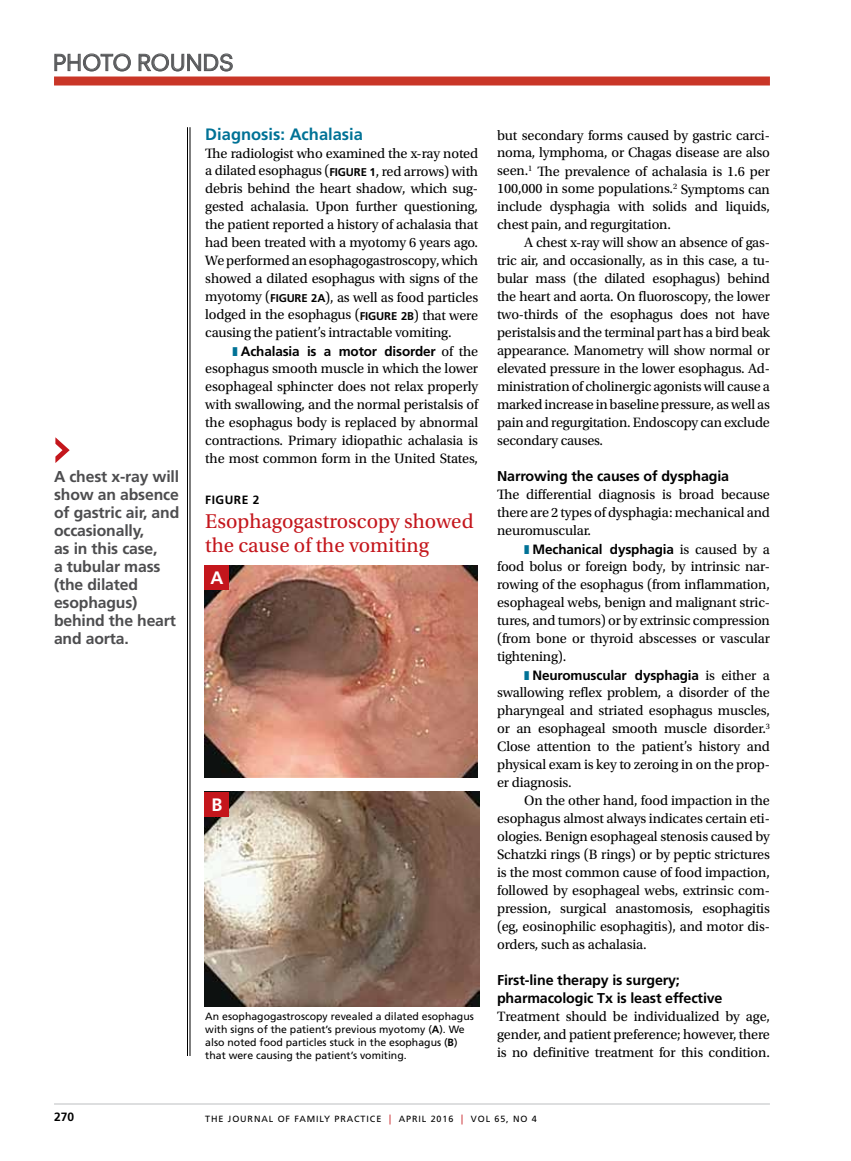
<style>
.page{position:relative;width:851px;height:1161px;background:#fff}
.page>*{position:absolute;margin:0;border:0;box-sizing:border-box;transform-origin:0 0}
.t1{font:21.75px "Neuzeit SLT Std";color:#58595b}
.t2{font:21px/24px "Utopia Std";color:#c4161c}
.t3{font:700 18px "Frutiger LT Std";color:#fff}
.t4{font:700 16.5px "Frutiger LT Std";color:#007296}
.t5{font:700 15.75px/18px "Frutiger LT Std";letter-spacing:-.01em;color:#4d4d4f}
.t6{font:14.25px/18px "Utopia Std";letter-spacing:-.01em;color:#000;text-align:justify}
.t7{font:700 14.25px/18px "Frutiger LT Std";letter-spacing:-.01em;color:#000}
.t8{font:700 13.5px "Frutiger LT Std";letter-spacing:-.01em;color:#000}
.t9{font:700 12px "Frutiger LT Std";letter-spacing:.04em;color:#000}
.t10{font:10.5px/12.8px "Frutiger LT Std";color:#000}
.t11{font:9px "Frutiger LT Std";letter-spacing:.1em;color:#000}
.s1{font-family:"Frutiger LT Std";font-weight:700;font-size:11.25px}
.s2{color:#007296}
.s3{font-family:"Utopia Std";font-weight:400;font-size:14.25px}
.s4{font-weight:700}
.s5{font-size:9.9px;color:#c4161c}
</style>
<div class="page">
<div style="left:54px;top:77px;width:716px;height:9px;background:#c93627"></div>
<hr style="left:54px;top:1104px;width:716px;height:1px;background:#bcbec0">
<svg style="left:54px;top:53px;width:77px;height:19px"></svg>
<svg style="left:138px;top:53px;width:95px;height:19px"></svg>
<hr style="left:190px;top:127px;width:1px;height:929px;background:#000">
<hr style="left:187px;top:127px;width:1px;height:929px;background:#000">
<svg style="left:55px;top:437px;width:15px;height:26px"></svg>
<img style="left:204px;top:565px;width:273px;height:213px">
<img style="left:204px;top:792px;width:275px;height:214px">
<div style="left:205px;top:792px;width:24px;height:25px;background:#c4161c"></div>
<div style="left:205px;top:565px;width:24px;height:25px;background:#c4161c"></div>
<h1 class="t1" style="left:53px;top:49px;width:182px">PHOTO ROUNDS</h1>
<p class="t5" style="left:54px;top:468px;width:127px">A chest x-ray will show an absence of gastric air, and occasionally,<br>as in this case,<br>a tubular mass (the dilated esophagus) behind the heart and aorta.</p>
<p class="t4" style="left:205px;top:124px;width:159px">Diagnosis: Achalasia</p>
<p class="t6" style="left:205px;top:144px;width:274px">The radiologist who examined the x-ray noted a dilated esophagus (<span class="s1">FIGURE 1</span>, red arrows) with debris behind the heart shadow, which sug&shy;gested achalasia. Upon further questioning, the patient reported a history of achalasia that had been treated with a myotomy 6 years ago.<br>We performed an esophagogastroscopy, which showed a dilated esophagus with signs of the myotomy (<span class="s1">FIGURE 2A</span>), as well as food particles lodged in the esophagus (<span class="s1">FIGURE 2B</span>) that were causing the patient’s intractable vomiting.</p>
<p class="t8" style="left:232px;top:343px;width:247px"><span class="s2">❚</span> Achalasia is a motor disorder <span class="s3">of the</span></p>
<p class="t6" style="left:205px;top:360px;width:274px">esophagus smooth muscle in which the lower esophageal sphincter does not relax properly with swallowing, and the normal peristalsis of the esophagus body is replaced by abnormal contractions. Primary idiopathic achalasia is the most common form in the United States,</p>
<p class="t9" style="left:205px;top:493px;width:56px">FIGURE 2</p>
<h2 class="t2" style="left:205px;top:510px;width:270px">Esophagogastroscopy showed the cause of the vomiting</h2>
<p class="t3" style="left:210px;top:567px;width:14px">A</p>
<p class="t3" style="left:211px;top:794px;width:12px">B</p>
<p class="t10" style="left:205px;top:1010px;width:270px">An esophagogastroscopy revealed a dilated esophagus with signs of the patient’s previous myotomy (<span class="s4">A</span>). We also noted food particles stuck in the esophagus (<span class="s4">B</span>) that were causing the patient’s vomiting.</p>
<p class="t6" style="left:497px;top:126px;width:274px">but secondary forms caused by gastric carci&shy;noma, lymphoma, or Chagas disease are also seen.<sup>1</sup> The prevalence of achalasia is 1.6 per 100,000 in some populations.<sup>2</sup> Symptoms can include dysphagia with solids and liquids, chest pain, and regurgitation.</p>
<p class="t6" style="left:497px;top:234px;width:274px;text-indent:27px">A chest x-ray will show an absence of gas&shy;tric air, and occasionally, as in this case, a tu&shy;bular mass (the dilated esophagus) behind the heart and aorta. On fluoroscopy, the lower two-thirds of the esophagus does not have peristalsis and the terminal part has a bird beak appearance. Manometry will show normal or elevated pressure in the lower esophagus. Ad&shy;ministration of cholinergic agonists will cause a marked increase in baseline pressure, as well as pain and regurgitation. Endoscopy can exclude secondary causes.</p>
<p class="t7" style="left:497px;top:468px;width:233px">Narrowing the causes of dysphagia</p>
<p class="t6" style="left:497px;top:486px;width:274px">The differential diagnosis is broad because there are 2 types of dysphagia: mechanical and neuromuscular.</p>
<p class="t8" style="left:524px;top:541px;width:247px"><span class="s2">❚</span> Mechanical dysphagia <span class="s3">is caused by a</span></p>
<p class="t6" style="left:497px;top:558px;width:274px">food bolus or foreign body, by intrinsic nar&shy;rowing of the esophagus (from inflammation, esophageal webs, benign and malignant stric&shy;tures, and tumors) or by extrinsic compression (from bone or thyroid abscesses or vascular tightening).</p>
<p class="t8" style="left:524px;top:667px;width:247px"><span class="s2">❚</span> Neuromuscular dysphagia <span class="s3">is either a</span></p>
<p class="t6" style="left:497px;top:684px;width:274px">swallowing reflex problem, a disorder of the pharyngeal and striated esophagus muscles, or an esophageal smooth muscle disorder.<sup>3<br></sup>Close attention to the patient’s history and physical exam is key to zeroing in on the prop&shy;er diagnosis.</p>
<p class="t6" style="left:497px;top:792px;width:274px;text-indent:27px">On the other hand, food impaction in the esophagus almost always indicates certain eti&shy;ologies. Benign esophageal stenosis caused by Schatzki rings (B rings) or by peptic strictures is the most common cause of food impaction, followed by esophageal webs, extrinsic com&shy;pression, surgical anastomosis, esophagitis (eg, eosinophilic esophagitis), and motor dis&shy;orders, such as achalasia.</p>
<p class="t7" style="left:497px;top:972px;width:227px">First-line therapy is surgery; pharmacologic Tx is least effective</p>
<p class="t6" style="left:497px;top:1008px;width:274px">Treatment should be individualized by age, gender, and patient preference; however, there is no definitive treatment for this condition.</p>
<p class="t9" style="left:54px;top:1110px;width:22px">270</p>
<p class="t11" style="left:205px;top:1113px;width:333px">THE JOURNAL OF FAMILY PRACTICE <span class="s5">|</span> APRIL 2016 <span class="s5">|</span> VOL 65, NO 4</p>
</div>
